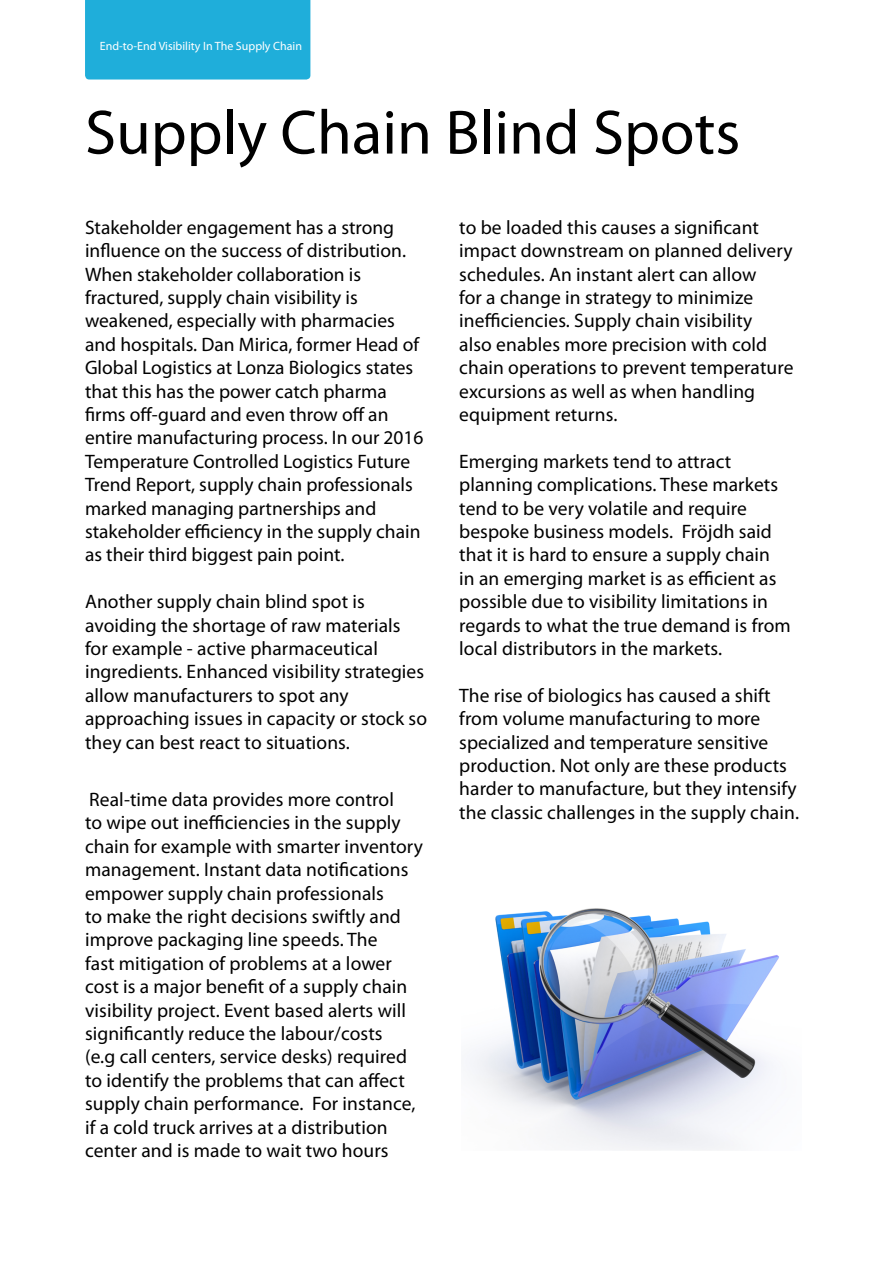
<style>
.page{position:relative;width:893px;height:1263px;background:#fff}
.page>*{position:absolute;margin:0;border:0;box-sizing:border-box;transform-origin:0 0}
.t1{font:63px "Myriad Pro";color:#000}
.t2{font:19.5px/23.4px "Myriad Pro";letter-spacing:.005em;color:#000}
.t3{font:12px "Myriad Pro";color:#fff}
</style>
<div class="page">
<div style="left:85px;top:0;width:225px;height:80px;background:#1faeda"></div>
<img style="left:469px;top:908px;width:310px;height:242px">
<p class="t3" style="left:100px;top:39px;width:204px">End-to-End Visibility In The Supply Chain</p>
<h1 class="t1" style="left:85px;top:94px;width:657px">Supply Chain Blind Spots</h1>
<p class="t2" style="left:85px;top:215px;width:340px">Stakeholder engagement has a strong influence on the success of distribution.<br>When stakeholder collaboration is fractured, supply chain visibility is weakened, especially with pharmacies and hospitals. Dan Mirica, former Head of Global Logistics at Lonza Biologics states that this has the power catch pharma firms off-guard and even throw off an entire manufacturing process. In our 2016<br>Temperature Controlled Logistics Future Trend Report, supply chain professionals marked managing partnerships and stakeholder efficiency in the supply chain as their third biggest pain point.</p>
<p class="t2" style="left:85px;top:590px;width:344px">Another supply chain blind spot is avoiding the shortage of raw materials for example - active pharmaceutical ingredients. Enhanced visibility strategies allow manufacturers to spot any approaching issues in capacity or stock so they can best react to situations.</p>
<p class="t2" style="left:85px;top:787px;width:340px">Real-time data provides more control<br>to wipe out inefficiencies in the supply chain for example with smarter inventory management. Instant data notifications empower supply chain professionals<br>to make the right decisions swiftly and improve packaging line speeds. The<br>fast mitigation of problems at a lower cost is a major benefit of a supply chain visibility project. Event based alerts will significantly reduce the labour/costs<br>(e.g call centers, service desks) required to identify the problems that can affect supply chain performance. For instance, if a cold truck arrives at a distribution center and is made to wait two hours</p>
<p class="t2" style="left:459px;top:215px;width:336px">to be loaded this causes a significant impact downstream on planned delivery schedules. An instant alert can allow<br>for a change in strategy to minimize inefficiencies. Supply chain visibility<br>also enables more precision with cold chain operations to prevent temperature excursions as well as when handling equipment returns.</p>
<p class="t2" style="left:459px;top:449px;width:333px">Emerging markets tend to attract planning complications. These markets tend to be very volatile and require bespoke business models. Fröjdh said that it is hard to ensure a supply chain<br>in an emerging market is as efficient as possible due to visibility limitations in regards to what the true demand is from local distributors in the markets.</p>
<p class="t2" style="left:459px;top:683px;width:341px">The rise of biologics has caused a shift from volume manufacturing to more specialized and temperature sensitive production. Not only are these products harder to manufacture, but they intensify the classic challenges in the supply chain.</p>
</div>
